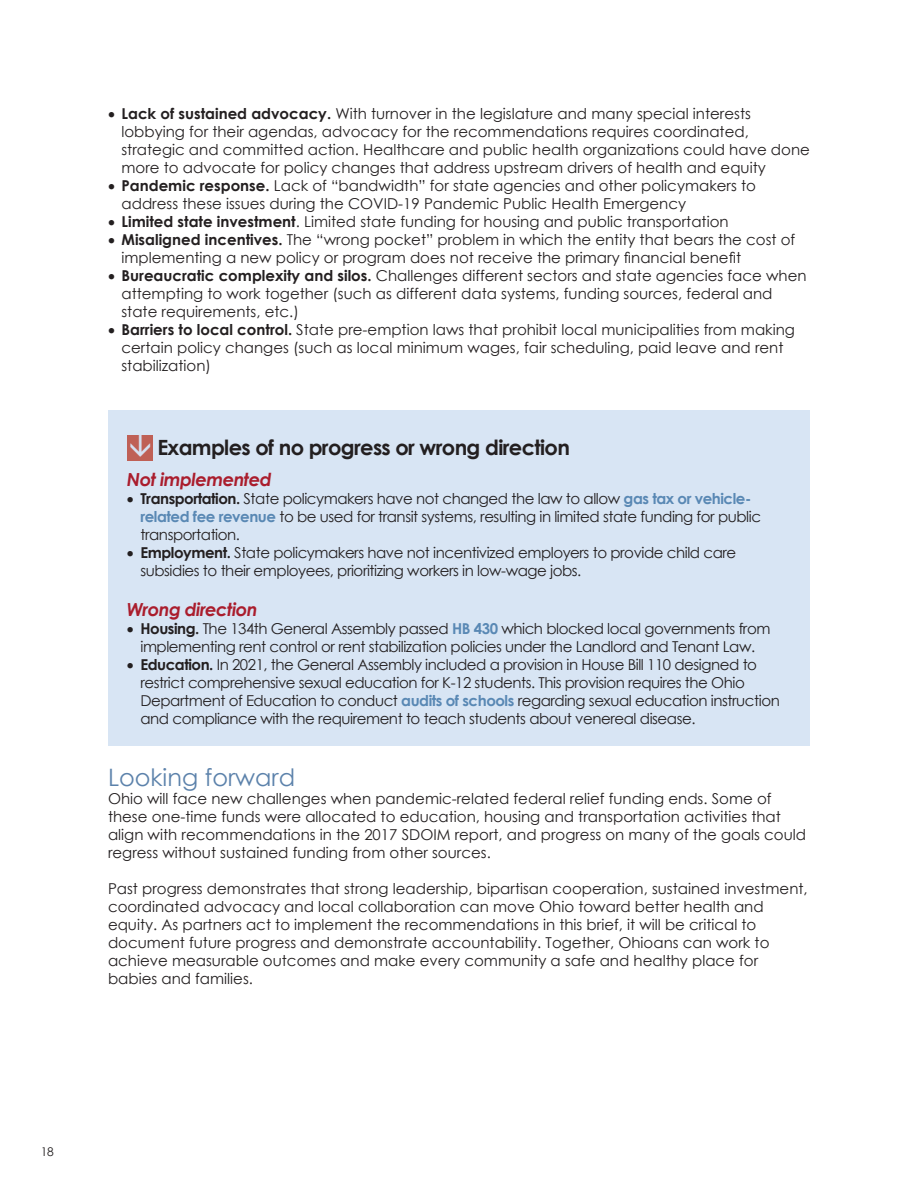
<style>
.page{position:relative;width:918px;height:1188px;background:#fff}
.page>*{position:absolute;margin:0;border:0;box-sizing:border-box;transform-origin:0 0}
.t1{font:24px "Century Gothic";color:#5c82ab}
.t2{font:700 21px "Century Gothic";letter-spacing:-.03em;color:#231f20}
.t3{font:italic 700 18px "Century Gothic";letter-spacing:-.03em;color:#aa1d2d}
.t4{font:15px/18px "Century Gothic";color:#231f20}
.t5{font:15px/18px "Century Gothic";letter-spacing:-.03em;color:#231f20}
.t6{font:12px "Century Gothic";color:#231f20}
.s1{font-weight:700}
.s2{font-weight:700;color:#5988b4}
</style>
<div class="page">
<div style="left:108px;top:410px;width:702px;height:336px;background:#d8e5f4"></div>
<div style="left:127px;top:436px;width:26px;height:25px;background:#bf6056"></div>
<hr style="left:917px;top:108px;width:1px;height:56px;background:#5c82ab">
<svg style="left:131px;top:435px;width:19px;height:1px"></svg>
<p class="t4" style="left:122px;top:105px;width:690px;text-indent:-14px">• <span class="s1">Lack of sustained advocacy.</span> With turnover in the legislature and many special interests lobbying for their agendas, advocacy for the recommendations requires coordinated, strategic and committed action. Healthcare and public health organizations could have done more to advocate for policy changes that address upstream drivers of health and equity</p>
<p class="t4" style="left:122px;top:177px;width:636px;text-indent:-14px">• <span class="s1">Pandemic response.</span> Lack of “bandwidth” for state agencies and other policymakers to address these issues during the COVID-19 Pandemic Public Health Emergency</p>
<p class="t4" style="left:108px;top:213px;width:622px">• <span class="s1">Limited state investment</span>. Limited state funding for housing and public transportation</p>
<p class="t4" style="left:122px;top:231px;width:675px;text-indent:-14px">• <span class="s1">Misaligned incentives.</span> The “wrong pocket” problem in which the entity that bears the cost of implementing a new policy or program does not receive the primary financial benefit</p>
<p class="t4" style="left:122px;top:267px;width:687px;text-indent:-14px">• <span class="s1">Bureaucratic complexity and silos.</span> Challenges different sectors and state agencies face when attempting to work together (such as different data systems, funding sources, federal and state requirements, etc.)</p>
<p class="t4" style="left:122px;top:321px;width:675px;text-indent:-14px">• <span class="s1">Barriers to local control.</span> State pre-emption laws that prohibit local municipalities from making certain policy changes (such as local minimum wages, fair scheduling, paid leave and rent stabilization)</p>
<h2 class="t2" style="left:157px;top:432px;width:414px">Examples of no progress or wrong direction</h2>
<p class="t3" style="left:127px;top:466px;width:146px">Not implemented</p>
<p class="t5" style="left:140px;top:489px;width:622px;text-indent:-14px">• <span class="s1">Transportation.</span> State policymakers have not changed the law to allow <span class="s2">gas tax or vehicle&shy;related fee revenue</span> to be used for transit systems, resulting in limited state funding for public transportation.</p>
<p class="t5" style="left:140px;top:543px;width:597px;text-indent:-14px">• <span class="s1">Employment.</span> State policymakers have not incentivized employers to provide child care subsidies to their employees, prioritizing workers in low-wage jobs.</p>
<p class="t3" style="left:127px;top:595px;width:132px">Wrong direction</p>
<p class="t5" style="left:127px;top:619px;width:645px;text-align:center">• <span class="s1">Housing.</span> The 134th General Assembly passed <span class="s2">HB 430</span> which blocked local governments from implementing rent control or rent stabilization policies under the Landlord and Tenant Law.</p>
<p class="t5" style="left:140px;top:655px;width:641px;text-indent:-14px">• <span class="s1">Education.</span> In 2021, the General Assembly included a provision in House Bill 110 designed to restrict comprehensive sexual education for K-12 students. This provision requires the Ohio Department of Education to conduct <span class="s2">audits of schools</span> regarding sexual education instruction and compliance with the requirement to teach students about venereal disease.</p>
<h1 class="t1" style="left:108px;top:761px;width:189px">Looking forward</h1>
<p class="t4" style="left:108px;top:790px;width:700px">Ohio will face new challenges when pandemic-related federal relief funding ends. Some of these one-time funds were allocated to education, housing and transportation activities that align with recommendations in the 2017 SDOIM report, and progress on many of the goals could regress without sustained funding from other sources.</p>
<p class="t4" style="left:108px;top:880px;width:701px">Past progress demonstrates that strong leadership, bipartisan cooperation, sustained investment, coordinated advocacy and local collaboration can move Ohio toward better health and equity. As partners act to implement the recommendations in this brief, it will be critical to document future progress and demonstrate accountability. Together, Ohioans can work to achieve measurable outcomes and make every community a safe and healthy place for babies and families.</p>
<p class="t6" style="left:41px;top:1144px;width:15px">18</p>
</div>
